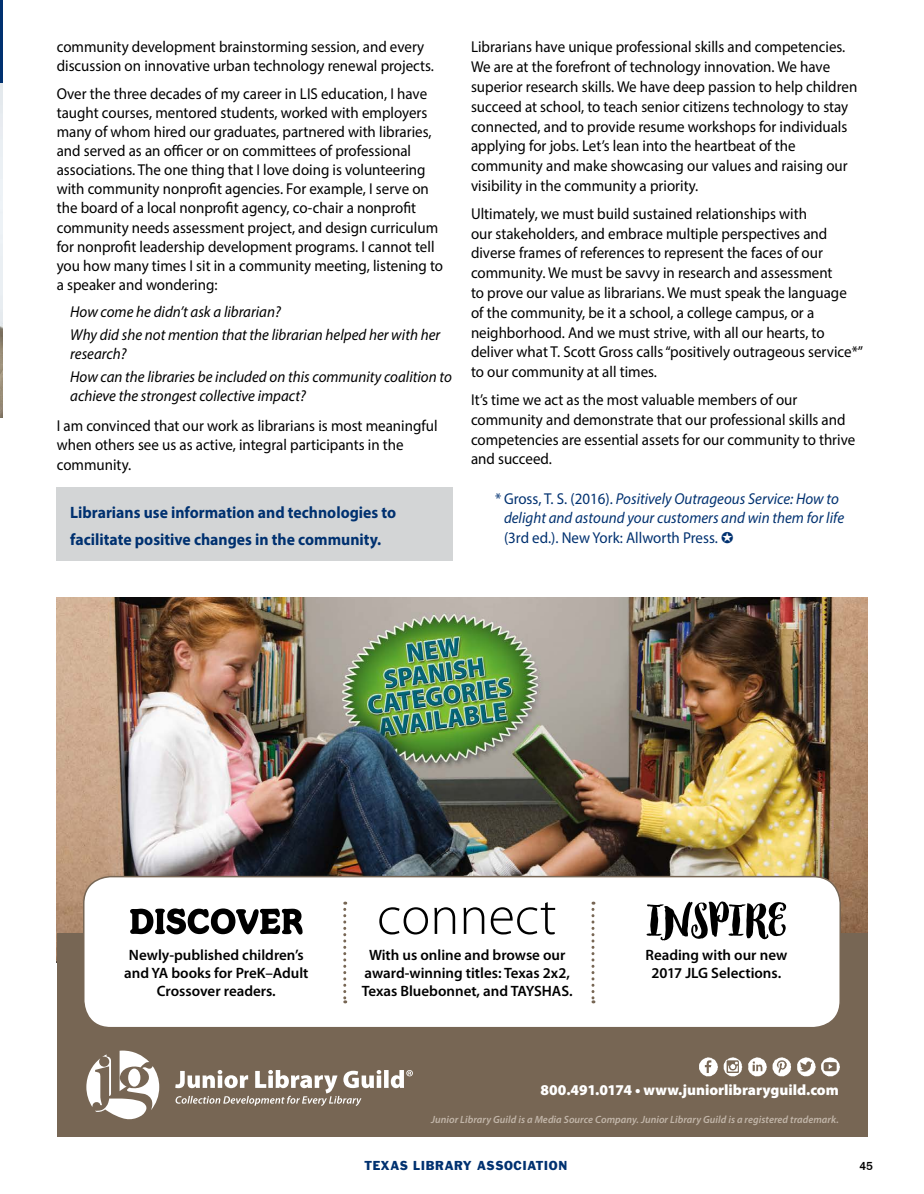
<style>
.page{position:relative;width:924px;height:1194px;background:#fff}
.page>*{position:absolute;margin:0;border:0;box-sizing:border-box;transform-origin:0 0}
.t1{font:700 16.5px/27px "Myriad Pro";color:#003170;scale:.95 1}
.t2{font:15.75px/19.8px "Myriad Pro";color:#000;scale:.95 1}
.t3{font:italic 15.75px/23px "Myriad Pro";color:#000;scale:.95 1}
.t4{font:italic 15.75px/19.4px "Myriad Pro";color:#003170;text-align:center;scale:.95 1}
.t5{font:15.75px "Myriad Pro";color:#003170;scale:.95 1}
.t6{font:600 15px/18px "Myriad Pro";color:#000;text-align:center}
.t7{font:900 15px "Myriad Pro";color:#fff}
.t8{font:12px "Franklin Gothic";letter-spacing:.05em;color:#003170;scale:.95 1}
.t9{font:500 12px "Franklin Gothic";color:#000;scale:.95 1}
.t10{font:italic 600 10.5px "Myriad Pro";letter-spacing:.005em;color:#c2b6a9}
.s1{font-style:normal}
</style>
<div class="page">
<div style="left:57px;top:487px;width:396px;height:74px;background:#d3d5d6"></div>
<img style="left:0;top:84px;width:3px;height:333px">
<hr style="left:0;top:0;width:3px;height:83px;background:#003170">
<img style="left:57px;top:597px;width:810px;height:336px">
<div style="left:57px;top:933px;width:810px;height:204px;background:#776654"></div>
<div style="left:84px;top:876px;width:756px;height:151px;background:#fff;border-radius:27px"></div>
<div style="left:83px;top:875px;width:757px;height:153px;border:2px solid #776654;border-radius:27px"></div>
<svg style="left:646px;top:901px;width:140px;height:39px"></svg>
<svg style="left:130px;top:908px;width:172px;height:26px"></svg>
<svg style="left:379px;top:907px;width:49px;height:27px"></svg>
<svg style="left:434px;top:907px;width:21px;height:26px"></svg>
<svg style="left:463px;top:907px;width:21px;height:26px"></svg>
<svg style="left:490px;top:902px;width:65px;height:32px"></svg>
<svg style="left:86px;top:1050px;width:73px;height:69px"></svg>
<svg style="left:175px;top:1070px;width:238px;height:35px"></svg>
<img style="left:699px;top:1057px;width:141px;height:19px">
<svg style="left:343px;top:901px;width:3px;height:102px"></svg>
<svg style="left:591px;top:901px;width:3px;height:102px"></svg>
<p class="t2" style="left:57px;top:37px;width:398px;line-height:19px">community development brainstorming session, and every discussion on innovative urban technology renewal projects.</p>
<p class="t2" style="left:57px;top:84px;width:408px;line-height:19px">Over the three decades of my career in LIS education, I have taught courses, mentored students, worked with employers many of whom hired our graduates, partnered with libraries, and served as an officer or on committees of professional associations. The one thing that I love doing is volunteering with community nonprofit agencies. For example, I serve on the board of a local nonprofit agency, co-chair a nonprofit community needs assessment project, and design curriculum for nonprofit leadership development programs. I cannot tell you how many times I sit in a community meeting, listening to a speaker and wondering:</p>
<p class="t3" style="left:70px;top:300px;width:391px">How come he didn’t ask a librarian?<br>Why did she not mention that the librarian helped her with her</p>
<p class="t3" style="left:70px;top:342px;width:403px">research?<br>How can the libraries be included on this community coalition to</p>
<p class="t3" style="left:70px;top:384px;width:249px">achieve the strongest collective impact?</p>
<p class="t2" style="left:57px;top:416px;width:402px;line-height:19px">I am convinced that our work as librarians is most meaningful when others see us as active, integral participants in the community.</p>
<p class="t1" style="left:70px;top:498px;width:344px">Librarians use information and technologies to facilitate positive changes in the community.</p>
<p class="t2" style="left:471px;top:37px;width:408px">Librarians have unique professional skills and competencies.<br>We are at the forefront of technology innovation. We have superior research skills. We have deep passion to help children succeed at school, to teach senior citizens technology to stay connected, and to provide resume workshops for individuals applying for jobs. Let’s lean into the heartbeat of the community and make showcasing our values and raising our visibility in the community a priority.</p>
<p class="t2" style="left:471px;top:203px;width:414px">Ultimately, we must build sustained relationships with<br>our stakeholders, and embrace multiple perspectives and diverse frames of references to represent the faces of our community. We must be savvy in research and assessment<br>to prove our value as librarians. We must speak the language of the community, be it a school, a college campus, or a neighborhood. And we must strive, with all our hearts, to deliver what T. Scott Gross calls “positively outrageous service*” to our community at all times.</p>
<p class="t2" style="left:471px;top:389px;width:406px">It’s time we act as the most valuable members of our community and demonstrate that our professional skills and competencies are essential assets for our community to thrive and succeed.</p>
<p class="t4" style="left:495px;top:489px;width:369px"><span class="s1">* Gross, T. S. (2016).</span> Positively Outrageous Service: How to delight and astound your customers and win them for life</p>
<p class="t5" style="left:504px;top:528px;width:227px">(3rd ed.). New York: Allworth Press.</p>
<p class="t6" style="left:124px;top:945px;width:186px">Newly-published children’s and YA books for PreK–Adult<br>Crossover readers.</p>
<p class="t6" style="left:362px;top:945px;width:212px">With us online and browse our award-winning titles: Texas 2x2,<br>Texas Bluebonnet, and TAYSHAS.</p>
<p class="t6" style="left:645px;top:945px;width:143px">Reading with our new<br>2017 JLG Selections.</p>
<p class="t7" style="left:540px;top:1079px;width:300px">800.491.0174 • www.juniorlibraryguild.com</p>
<p class="t10" style="left:431px;top:1112px;width:409px">Junior Library Guild is a Media Source Company. Junior Library Guild is a registered trademark.</p>
<p class="t8" style="left:364px;top:1157px;width:205px">TEXAS LIBRARY ASSOCIATION</p>
<p class="t9" style="left:859px;top:1158px;width:16px">45</p>
</div>
